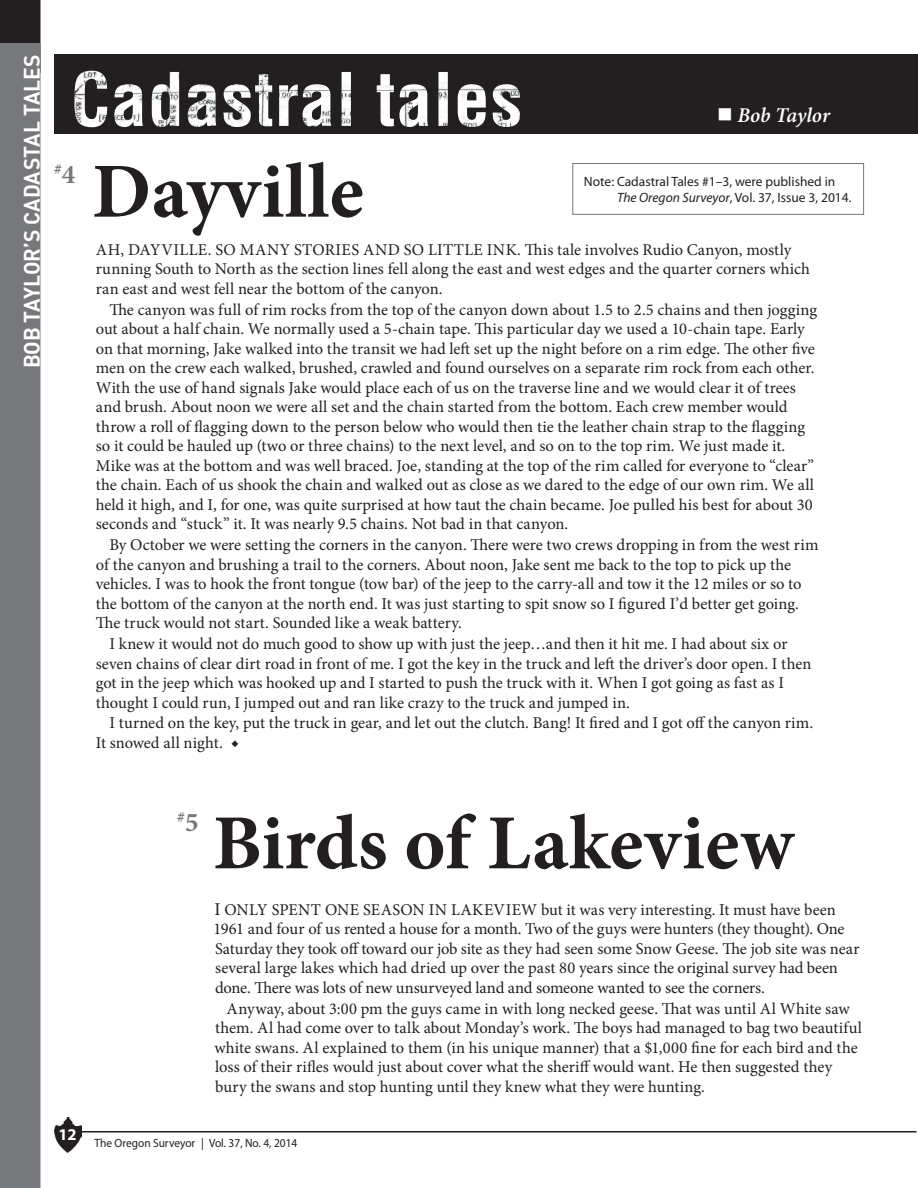
<style>
.page{position:relative;width:918px;height:1188px;background:#fff}
.page>*{position:absolute;margin:0;border:0;box-sizing:border-box;transform-origin:0 0}
.t1{font:700 78px "Minion Pro";letter-spacing:.005em;color:#231f20}
.Headline{font:700 22.05px "DIN";color:#fff;scale:.95 1}
.t2{font:italic 600 21px "Minion Pro";letter-spacing:-.005em;color:#fff}
.B2_-_MinionProReg_-1{font:16.5px/19.5px "Minion Pro";color:#231f20}
.B1_-_MinionProReg{font:16.5px/19.5px "Minion Pro";letter-spacing:-.005em;color:#231f20}
.t3{font:700 16.5px "Myriad Pro";color:#fff}
.t4{font:700 15.75px "Minion Pro";color:#76787b}
.t5{font:13.5px/16.2px "Myriad Pro";color:#231f20}
.t6{font:12px "Myriad Pro";color:#231f20;scale:.95 1}
.s1{font-size:27px}
.s2{font-style:italic}
.s3{font-size:18px}
</style>
<div class="page">
<img style="left:54px;top:1117px;width:27px;height:35px">
<hr style="left:76px;top:1131px;width:841px;height:2px;background:#231f20">
<div style="left:54px;top:54px;width:864px;height:80px;background:#231f20"></div>
<img style="left:74px;top:71px;width:446px;height:56px">
<div style="left:0;top:0;width:40px;height:43px;background:#231f20"></div>
<div style="left:0;top:43px;width:40px;height:1145px;background:#76787b"></div>
<div style="left:572px;top:163px;width:292px;height:52px;border:1px solid #76787b"></div>
<p class="Headline" style="left:17px;top:368px;width:332px;rotate:-90deg">BOB TAYLOR’S CADASTAL TALES</p>
<p class="t4" style="left:54px;top:158px;width:23px">#<span class="s1">4</span></p>
<p class="t1" style="left:92px;top:137px;width:273px">Dayville</p>
<p class="t2" style="left:737px;top:100px;width:94px">Bob Taylor</p>
<p class="t5" style="left:617px;top:173px;width:236px;text-indent:-33px">Note: Cadastral Tales #1–3, were published in<br><span class="s2">The Oregon Surveyor</span>, Vol. 37, Issue 3, 2014.</p>
<p class="B1_-_MinionProReg" style="left:96px;top:240px;width:716px">AH, DAYVILLE. SO MANY STORIES AND SO LITTLE INK. This tale involves Rudio Canyon, mostly running South to North as the section lines fell along the east and west edges and the quarter corners which ran east and west fell near the bottom of the canyon.</p>
<p class="B2_-_MinionProReg_-1" style="left:96px;top:300px;width:723px;text-indent:13px">The canyon was full of rim rocks from the top of the canyon down about 1.5 to 2.5 chains and then jogging out about a half chain. We normally used a 5-chain tape. This particular day we used a 10-chain tape. Early on that morning, Jake walked into the transit we had left set up the night before on a rim edge. The other five men on the crew each walked, brushed, crawled and found ourselves on a separate rim rock from each other.<br>With the use of hand signals Jake would place each of us on the traverse line and we would clear it of trees and brush. About noon we were all set and the chain started from the bottom. Each crew member would throw a roll of flagging down to the person below who would then tie the leather chain strap to the flagging so it could be hauled up (two or three chains) to the next level, and so on to the top rim. We just made it.<br>Mike was at the bottom and was well braced. Joe, standing at the top of the rim called for everyone to “clear” the chain. Each of us shook the chain and walked out as close as we dared to the edge of our own rim. We all held it high, and I, for one, was quite surprised at how taut the chain became. Joe pulled his best for about 30 seconds and “stuck” it. It was nearly 9.5 chains. Not bad in that canyon.</p>
<p class="B2_-_MinionProReg_-1" style="left:96px;top:535px;width:724px;text-indent:13px">By October we were setting the corners in the canyon. There were two crews dropping in from the west rim of the canyon and brushing a trail to the corners. About noon, Jake sent me back to the top to pick up the vehicles. I was to hook the front tongue (tow bar) of the jeep to the carry-all and tow it the 12 miles or so to the bottom of the canyon at the north end. It was just starting to spit snow so I figured I’d better get going.<br>The truck would not start. Sounded like a weak battery.</p>
<p class="B2_-_MinionProReg_-1" style="left:96px;top:634px;width:717px;text-indent:13px">I knew it would not do much good to show up with just the jeep…and then it hit me. I had about six or seven chains of clear dirt road in front of me. I got the key in the truck and left the driver’s door open. I then got in the jeep which was hooked up and I started to push the truck with it. When I got going as fast as I thought I could run, I jumped out and ran like crazy to the truck and jumped in.</p>
<p class="B2_-_MinionProReg_-1" style="left:96px;top:713px;width:719px;text-indent:13px">I turned on the key, put the truck in gear, and let out the clutch. Bang! It fired and I got off the canyon rim.<br>It snowed all night. ◆</p>
<p class="t3" style="left:58px;top:1123px;width:20px">12</p>
<p class="t4" style="left:177px;top:806px;width:23px">#<span class="s1">5</span></p>
<p class="t1" style="left:213px;top:788px;width:582px">Birds of Lakeview</p>
<p class="B1_-_MinionProReg" style="left:213px;top:900px;width:648px"><span class="s3">I</span> ONLY SPENT ONE SEASON IN LAKEVIEW but it was very interesting. It must have been 1961 and four of us rented a house for a month. Two of the guys were hunters (they thought). One Saturday they took off toward our job site as they had seen some Snow Geese. The job site was near several large lakes which had dried up over the past 80 years since the original survey had been done. There was lots of new unsurveyed land and someone wanted to see the corners.</p>
<p class="B2_-_MinionProReg_-1" style="left:214px;top:999px;width:649px;text-indent:12px">Anyway, about 3:00 pm the guys came in with long necked geese. That was until Al White saw them. Al had come over to talk about Monday’s work. The boys had managed to bag two beautiful white swans. Al explained to them (in his unique manner) that a $1,000 fine for each bird and the loss of their rifles would just about cover what the sheriff would want. He then suggested they bury the swans and stop hunting until they knew what they were hunting.</p>
<p class="t6" style="left:94px;top:1136px;width:215px">The Oregon Surveyor | Vol. 37, No. 4, 2014</p>
</div>
